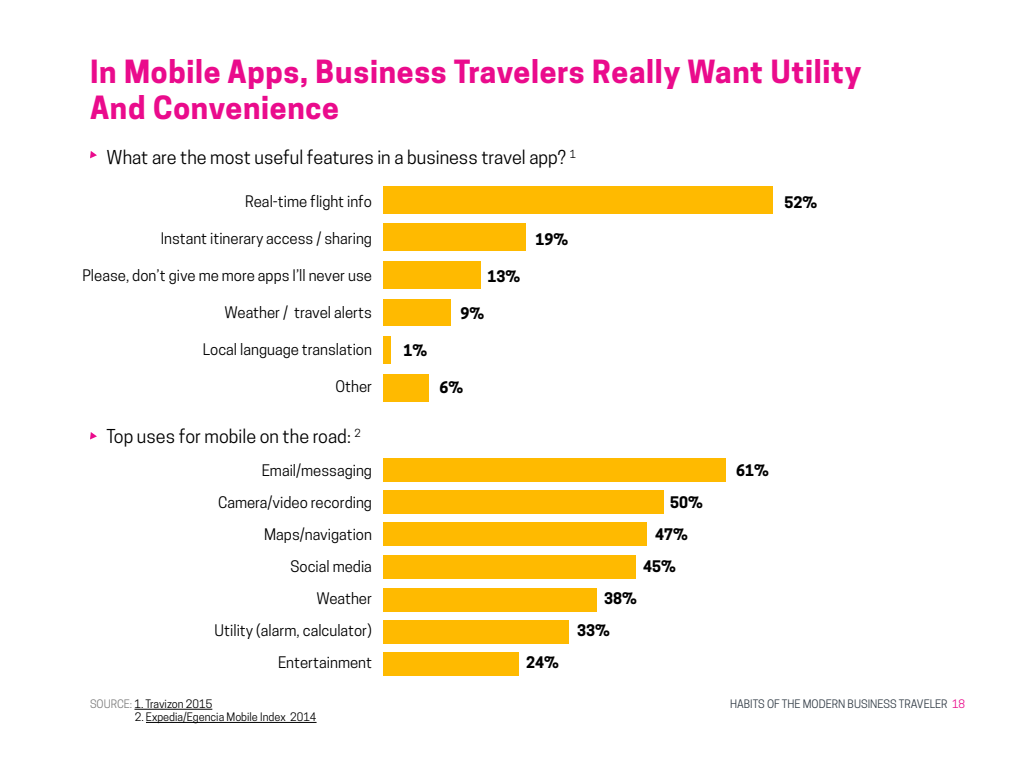
<style>
.page{position:relative;width:1024px;height:768px;background:#fff}
.page>*{position:absolute;margin:0;border:0;box-sizing:border-box;transform-origin:0 0}
.t1{font:700 30px/36px "Cooper Hewitt";letter-spacing:.025em;color:#ea0b8c}
.t2{font:18px "Cooper Hewitt";color:#000}
.t3{font:15px/32px "Cooper Hewitt";color:#000;text-align:right}
.t4{font:700 15px/32px "Cooper Hewitt";color:#000}
.t5{font:11px "Cooper Hewitt";color:#000}
.t6{font:11px "Cooper Hewitt";color:#333d47}
.s1{color:#808080}
.s2{color:#ea0b8c}
</style>
<div class="page">
<hr style="left:135px;top:709px;width:77px;height:1px;background:#000">
<hr style="left:146px;top:722px;width:171px;height:1px;background:#000">
<div style="left:384px;top:186px;width:389px;height:27px;background:#ffba00"></div>
<div style="left:384px;top:224px;width:142px;height:27px;background:#ffba00"></div>
<div style="left:384px;top:262px;width:97px;height:27px;background:#ffba00"></div>
<div style="left:384px;top:299px;width:67px;height:27px;background:#ffba00"></div>
<div style="left:384px;top:336px;width:7px;height:28px;background:#ffba00"></div>
<div style="left:384px;top:374px;width:45px;height:27px;background:#ffba00"></div>
<div style="left:383px;top:459px;width:342px;height:23px;background:#ffba00"></div>
<div style="left:383px;top:491px;width:280px;height:23px;background:#ffba00"></div>
<div style="left:383px;top:523px;width:264px;height:23px;background:#ffba00"></div>
<div style="left:383px;top:556px;width:252px;height:23px;background:#ffba00"></div>
<div style="left:383px;top:588px;width:214px;height:23px;background:#ffba00"></div>
<div style="left:383px;top:620px;width:186px;height:23px;background:#ffba00"></div>
<div style="left:383px;top:652px;width:135px;height:23px;background:#ffba00"></div>
<svg style="left:90px;top:151px;width:7px;height:7px"></svg>
<svg style="left:90px;top:432px;width:7px;height:7px"></svg>
<h1 class="t1" style="left:90px;top:53px;width:773px">In Mobile Apps, Business Travelers Really Want Utility<br>And Convenience</h1>
<p class="t2" style="left:107px;top:147px;width:471px">What are the most useful features in a business travel app? <sup>1</sup></p>
<p class="t3" style="left:245px;top:186px;width:128px">Real-time flight info</p>
<p class="t3" style="left:161px;top:223px;width:213px">Instant itinerary access / sharing</p>
<p class="t3" style="left:82px;top:260px;width:291px">Please, don’t give me more apps I’ll never use</p>
<p class="t3" style="left:225px;top:297px;width:149px">Weather / travel alerts</p>
<p class="t3" style="left:203px;top:334px;width:171px">Local language translation</p>
<p class="t3" style="left:335px;top:371px;width:38px">Other</p>
<p class="t2" style="left:107px;top:425px;width:256px">Top uses for mobile on the road: <sup>2</sup></p>
<p class="t4" style="left:404px;top:334px;width:25px">1%</p>
<p class="t4" style="left:488px;top:260px;width:34px">13%</p>
<p class="t4" style="left:461px;top:297px;width:25px">9%</p>
<p class="t4" style="left:440px;top:371px;width:25px">6%</p>
<p class="t4" style="left:536px;top:223px;width:34px">19%</p>
<p class="t3" style="left:215px;top:454px;width:159px">Email/messaging<br>Camera/video recording<br>Maps/navigation<br>Social media<br>Weather<br>Utility (alarm, calculator)<br>Entertainment</p>
<p class="t4" style="left:736px;top:454px;width:34px">61%</p>
<p class="t4" style="left:670px;top:486px;width:34px">50%</p>
<p class="t4" style="left:655px;top:518px;width:34px">47%</p>
<p class="t4" style="left:643px;top:550px;width:34px">45%</p>
<p class="t4" style="left:577px;top:582px;width:61px;text-indent:27px">38%<br>33%</p>
<p class="t4" style="left:526px;top:646px;width:34px">24%</p>
<p class="t4" style="left:785px;top:186px;width:34px">52%</p>
<p class="t5" style="left:90px;top:698px;width:124px"><span class="s1">SOURCE:</span> 1. Travizon 2015</p>
<p class="t5" style="left:135px;top:711px;width:183px">2. Expedia/Egencia Mobile Index 2014</p>
<p class="t6" style="left:730px;top:698px;width:237px">HABITS OF THE MODERN BUSINESS TRAVELER <span class="s2">18</span></p>
</div>
